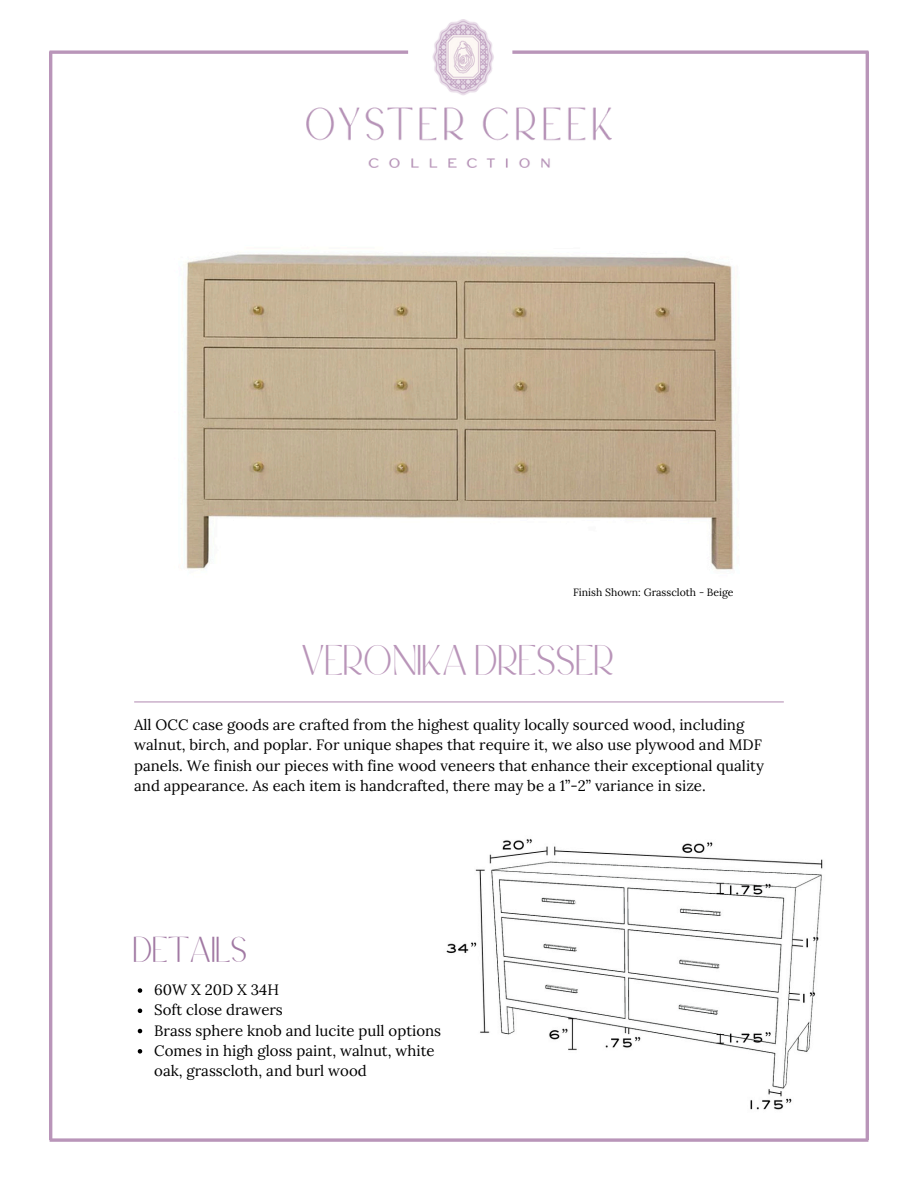
<style>
.page{position:relative;width:918px;height:1188px;background:#fff}
.page>*{position:absolute;margin:0;border:0;box-sizing:border-box;transform-origin:0 0}
.t1{font:28.5px "Callingstone";color:#b995b9}
.t2{font:24px "Callingstone";color:#a179a3}
.t3{font:15px/20.2px "Lora";color:#000}
.t4{font:10.5px "Lora";color:#000}
</style>
<div class="page">
<img style="left:306px;top:20px;width:305px;height:147px">
<svg style="left:50px;top:50px;width:358px;height:4px"></svg>
<hr style="left:49px;top:51px;width:3px;height:1089px;background:#b995b9">
<hr style="left:866px;top:51px;width:3px;height:1089px;background:#b995b9">
<svg style="left:512px;top:50px;width:356px;height:4px"></svg>
<svg style="left:50px;top:1138px;width:818px;height:4px;background:#c3a5c3"></svg>
<hr style="left:134px;top:701px;width:650px;height:1px;background:#b995b9">
<img style="left:446px;top:839px;width:377px;height:271px">
<img style="left:185px;top:254px;width:549px;height:316px">
<svg style="left:138px;top:988px;width:4px;height:5px"></svg>
<svg style="left:138px;top:1009px;width:4px;height:4px"></svg>
<svg style="left:138px;top:1029px;width:4px;height:4px"></svg>
<svg style="left:138px;top:1049px;width:4px;height:5px"></svg>
<p class="t4" style="left:573px;top:586px;width:162px">Finish Shown: Grasscloth - Beige</p>
<h3 class="t1" style="left:302px;top:642px;width:315px">VERONIKA DRESSER</h3>
<p class="t3" style="left:134px;top:715px;width:631px">All OCC case goods are crafted from the highest quality locally sourced wood, including walnut, birch, and poplar. For unique shapes that require it, we also use plywood and MDF panels. We finish our pieces with fine wood veneers that enhance their exceptional quality and appearance. As each item is handcrafted, there may be a 1”-2” variance in size.</p>
<p class="t2" style="left:134px;top:935px;width:116px">DETAILS</p>
<p class="t3" style="left:154px;top:979px;width:126px">60W X 20D X 34H</p>
<h2 class="t3" style="left:154px;top:1000px;width:130px">Soft close drawers</h2>
<p class="t3" style="left:154px;top:1020px;width:288px">Brass sphere knob and lucite pull options</p>
<p class="t3" style="left:154px;top:1040px;width:282px">Comes in high gloss paint, walnut, white oak, grasscloth, and burl wood</p>
</div>
